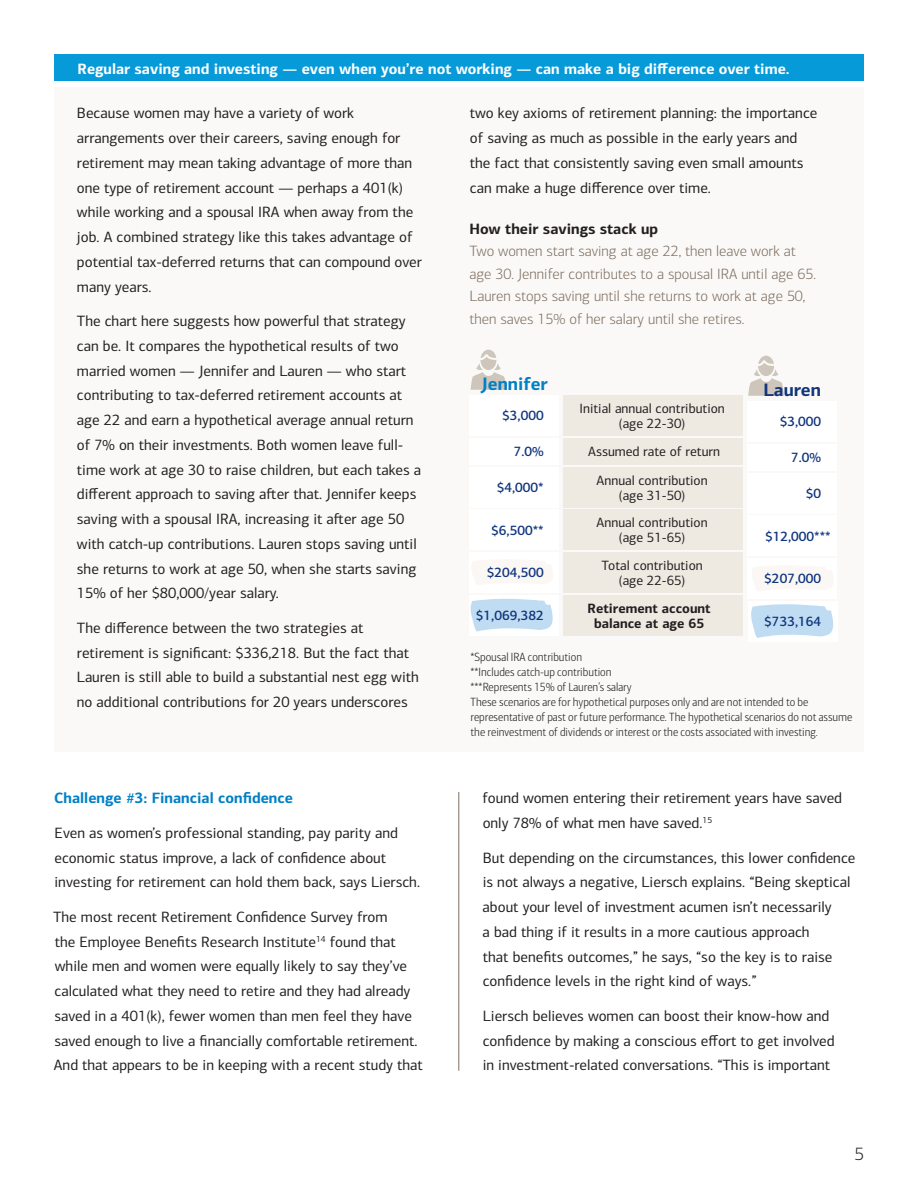
<style>
.page{position:relative;width:918px;height:1188px;background:#fff}
.page>*{position:absolute;margin:0;border:0;box-sizing:border-box;transform-origin:0 0}
.t1{font:700 18px "Connections";color:#0080c5}
.t2{font:700 18px "Connections";color:#11367e}
.t3{font:300 18px "Connections";color:#231f20}
.Body_Copy{font:15px/24.8px "Connections";color:#231f20}
.Graph_Tabel_Title{font:300 15px/22.5px "Connections";color:#7e6d5f}
.Body_Copy-2{font:700 15px "Connections";color:#fff}
.Body_Copy-3{font:700 15px "Connections";color:#0080c5}
.t4{font:13.5px/15px "Connections";color:#231f20;text-align:center}
.t5{font:500 13.5px "Connections";color:#11367e}
.t6{font:700 13.5px/15px "Connections";color:#231f20;text-align:center}
.Graph_Source{font:300 12px/15px "Connections Cond";color:#231f20}
.s1{font-weight:700;color:#231f20}
</style>
<div class="page">
<div style="left:54px;top:88px;width:810px;height:664px;background:#faf9f7"></div>
<div style="left:469px;top:467px;width:90px;height:40px;background:#fff"></div>
<div style="left:54px;top:54px;width:810px;height:27px;background:#069ad9"></div>
<svg style="left:471px;top:350px;width:35px;height:40px"></svg>
<div style="left:747px;top:401px;width:90px;height:41px;background:#fff"></div>
<div style="left:564px;top:395px;width:179px;height:41px;background:#eee9e1"></div>
<div style="left:469px;top:395px;width:90px;height:41px;background:#fff"></div>
<div style="left:747px;top:444px;width:90px;height:26px;background:#fff"></div>
<div style="left:564px;top:438px;width:179px;height:26px;background:#eee9e1"></div>
<div style="left:469px;top:438px;width:90px;height:26px;background:#fff"></div>
<div style="left:747px;top:473px;width:90px;height:40px;background:#fff"></div>
<div style="left:564px;top:467px;width:179px;height:40px;background:#eee9e1"></div>
<div style="left:747px;top:515px;width:90px;height:41px;background:#fff"></div>
<div style="left:564px;top:509px;width:179px;height:41px;background:#eee9e1"></div>
<div style="left:469px;top:509px;width:90px;height:41px;background:#fff"></div>
<div style="left:748px;top:601px;width:90px;height:40px;background:#fff"></div>
<svg style="left:751px;top:604px;width:82px;height:34px;background:#c8e0f4"></svg>
<div style="left:564px;top:595px;width:179px;height:40px;background:#eee9e1"></div>
<div style="left:469px;top:595px;width:90px;height:40px;background:#fff"></div>
<svg style="left:471px;top:598px;width:82px;height:34px"></svg>
<div style="left:564px;top:552px;width:179px;height:41px;background:#eee9e1"></div>
<hr style="left:459px;top:792px;width:1px;height:279px;background:#7e6d5f">
<svg style="left:748px;top:356px;width:36px;height:40px"></svg>
<p class="Body_Copy-2" style="left:78px;top:59px;width:714px">Regular saving and investing — even when you’re not working — can make a big difference over time.</p>
<p class="Body_Copy" style="left:470px;top:101px;width:349px">two key axioms of retirement planning: the importance of saving as much as possible in the early years and the fact that consistently saving even small amounts can make a huge difference over time.</p>
<p class="Body_Copy" style="left:77px;top:101px;width:346px">Because women may have a variety of work arrangements over their careers, saving enough for retirement may mean taking advantage of more than one type of retirement account — perhaps a 401(k) while working and a spousal IRA when away from the job. A combined strategy like this takes advantage of potential tax-deferred returns that can compound over many years.</p>
<p class="Body_Copy" style="left:77px;top:309px;width:346px">The chart here suggests how powerful that strategy can be. It compares the hypothetical results of two married women — Jennifer and Lauren — who start contributing to tax-deferred retirement accounts at age 22 and earn a hypothetical average annual return of 7% on their investments. Both women leave full&shy;time work at age 30 to raise children, but each takes a different approach to saving after that. Jennifer keeps saving with a spousal IRA, increasing it after age 50 with catch-up contributions. Lauren stops saving until she returns to work at age 50, when she starts saving 15% of her $80,000/year salary.</p>
<p class="Body_Copy" style="left:77px;top:615px;width:343px">The difference between the two strategies at retirement is significant: $336,218. But the fact that Lauren is still able to build a substantial nest egg with no additional contributions for 20 years underscores</p>
<p class="Graph_Tabel_Title" style="left:469px;top:218px;width:348px"><span class="s1">How their savings stack up<br></span>Two women start saving at age 22, then leave work at age 30. Jennifer contributes to a spousal IRA until age 65.<br>Lauren stops saving until she returns to work at age 50, then saves 15% of her salary until she retires.</p>
<p class="t1" style="left:481px;top:372px;width:68px">Jennifer</p>
<p class="t2" style="left:764px;top:378px;width:59px">Lauren</p>
<p class="t5" style="left:502px;top:408px;width:43px">$3,000</p>
<p class="t4" style="left:580px;top:401px;width:147px">Initial annual contribution (age 22-30)</p>
<p class="t5" style="left:780px;top:414px;width:43px">$3,000</p>
<p class="t5" style="left:514px;top:443px;width:32px">7.0%</p>
<p class="t4" style="left:588px;top:444px;width:133px">Assumed rate of return</p>
<p class="t5" style="left:791px;top:449px;width:32px">7.0%</p>
<p class="t5" style="left:497px;top:479px;width:49px">$4,000*</p>
<p class="t4" style="left:597px;top:472px;width:113px">Annual contribution (age 31-50)</p>
<p class="t5" style="left:806px;top:485px;width:17px">$0</p>
<p class="t5" style="left:491px;top:522px;width:54px">$6,500**</p>
<p class="t4" style="left:597px;top:515px;width:113px">Annual contribution (age 51-65)</p>
<p class="t5" style="left:765px;top:528px;width:67px">$12,000***</p>
<p class="t5" style="left:487px;top:565px;width:58px">$204,500</p>
<p class="t4" style="left:602px;top:558px;width:103px">Total contribution (age 22-65)</p>
<p class="t5" style="left:764px;top:571px;width:58px">$207,000</p>
<p class="t5" style="left:476px;top:607px;width:69px">$1,069,382</p>
<p class="t6" style="left:588px;top:600px;width:125px">Retirement account balance at age 65</p>
<p class="t5" style="left:764px;top:613px;width:58px">$733,164</p>
<p class="Graph_Source" style="left:471px;top:650px;width:162px">*Spousal IRA contribution<br>**Includes catch-up contribution ***Represents 15% of Lauren’s salary</p>
<p class="Graph_Source" style="left:471px;top:695px;width:383px">These scenarios are for hypothetical purposes only and are not intended to be representative of past or future performance. The hypothetical scenarios do not assume the reinvestment of dividends or interest or the costs associated with investing.</p>
<p class="Body_Copy-3" style="left:54px;top:789px;width:240px">Challenge #3: Financial confidence</p>
<p class="Body_Copy" style="left:54px;top:820px;width:367px">Even as women’s professional standing, pay parity and economic status improve, a lack of confidence about investing for retirement can hold them back, says Liersch.</p>
<p class="Body_Copy" style="left:53px;top:904px;width:371px">The most recent Retirement Confidence Survey from<br>the Employee Benefits Research Institute<sup>14</sup> found that while men and women were equally likely to say they’ve calculated what they need to retire and they had already saved in a 401(k), fewer women than men feel they have saved enough to live a financially comfortable retirement.<br>And that appears to be in keeping with a recent study that</p>
<p class="Body_Copy" style="left:483px;top:786px;width:361px">found women entering their retirement years have saved only 78% of what men have saved.<sup>15</sup></p>
<p class="Body_Copy" style="left:483px;top:845px;width:374px">But depending on the circumstances, this lower confidence is not always a negative, Liersch explains. “Being skeptical about your level of investment acumen isn’t necessarily<br>a bad thing if it results in a more cautious approach<br>that benefits outcomes,” he says, “so the key is to raise confidence levels in the right kind of ways.”</p>
<p class="Body_Copy" style="left:483px;top:1003px;width:353px">Liersch believes women can boost their know-how and confidence by making a conscious effort to get involved in investment-related conversations. “This is important</p>
<p class="t3" style="left:854px;top:1143px;width:11px">5</p>
</div>
